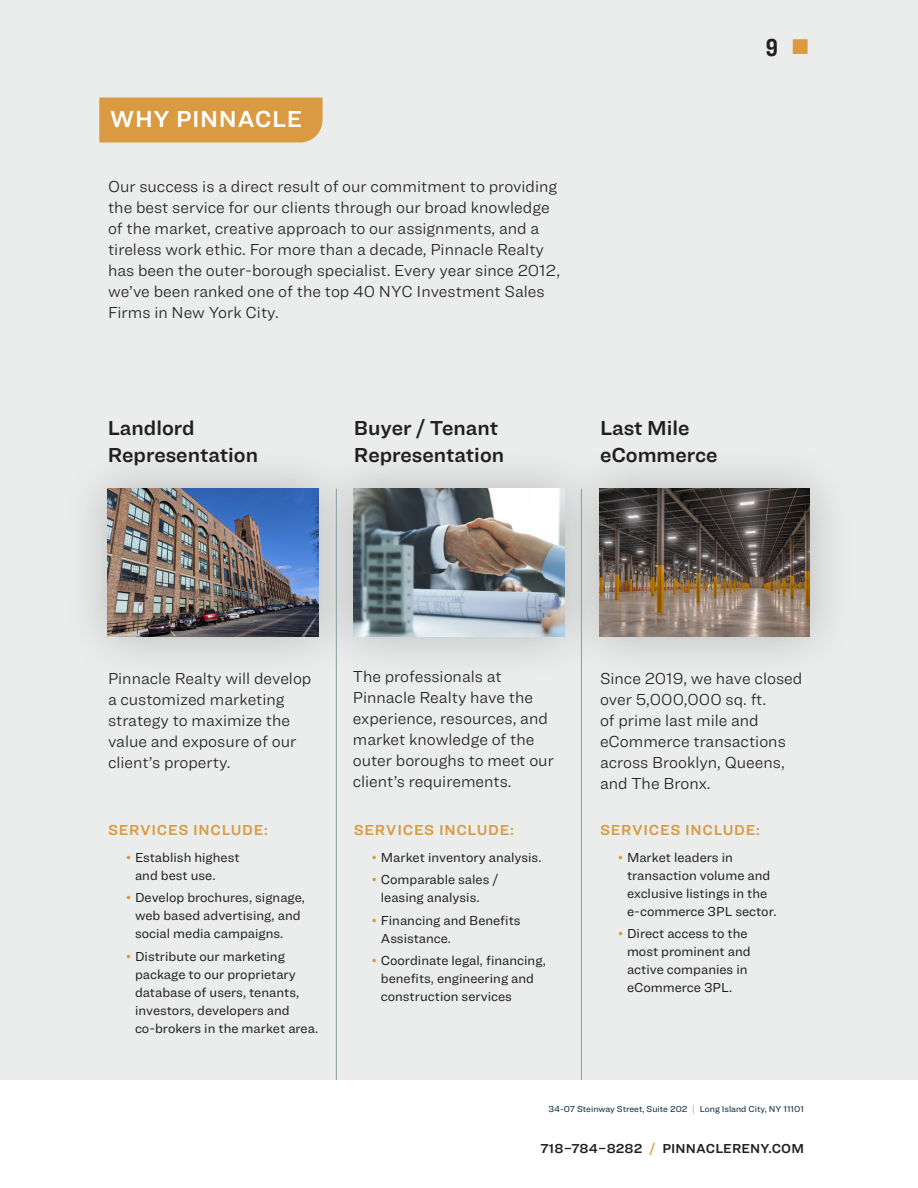
<style>
.page{position:relative;width:918px;height:1188px;background:#fff}
.page>*{position:absolute;margin:0;border:0;box-sizing:border-box;transform-origin:0 0}
.t1{font:700 25.5px "Ringside Compressed";color:#231f20}
.CP__Section_Title_16pt_Semibold_Paper__r{font:600 24px "Ringside";letter-spacing:.025em;color:#fff}
.CP__Heading_14pt_Semi_black{font:600 21px/27px "Ringside";color:#231f20}
.CP__Body_Paragraph_11pt_Light_black{font:300 16.5px/21px "Ringside";color:#231f20}
.CP__Heading_10pt_Semi_Gold{font:600 15px "Ringside";letter-spacing:.05em;color:#d99a41}
.t2{font:13.5px/18px "Ringside";color:#231f20}
.t3{font:600 13.5px "Ringside";letter-spacing:.01em;color:#231f20}
.t4{font:9px "Ringside";color:#002439}
.s1{color:#d99a41}
</style>
<div class="page">
<div style="left:0;top:0;width:918px;height:1080px;background:#eaedec"></div>
<div style="left:62px;top:443px;width:302px;height:239px;background:#231f20;opacity:.25"></div>
<img style="left:108px;top:488px;width:200px;height:149px">
<div style="left:308px;top:443px;width:302px;height:239px;background:#231f20;opacity:.25"></div>
<img style="left:354px;top:488px;width:200px;height:149px">
<div style="left:554px;top:443px;width:302px;height:239px;background:#231f20;opacity:.25"></div>
<img style="left:600px;top:488px;width:210px;height:149px">
<hr style="left:336px;top:488px;width:1px;height:592px;background:#889d9e">
<hr style="left:581px;top:488px;width:1px;height:592px;background:#889d9e">
<div style="left:99px;top:98px;width:224px;height:44px;background:#d99a41"></div>
<p class="CP__Section_Title_16pt_Semibold_Paper__r" style="left:110px;top:101px;width:194px">WHY PINNACLE</p>
<p class="CP__Body_Paragraph_11pt_Light_black" style="left:108px;top:176px;width:454px">Our success is a direct result of our commitment to providing the best service for our clients through our broad knowledge of the market, creative approach to our assignments, and a tireless work ethic. For more than a decade, Pinnacle Realty has been the outer-borough specialist. Every year since 2012, we’ve been ranked one of the top 40 NYC Investment Sales Firms in New York City.</p>
<p class="CP__Heading_14pt_Semi_black" style="left:108px;top:414px;width:152px">Landlord<br>Representation</p>
<p class="CP__Heading_14pt_Semi_black" style="left:354px;top:414px;width:152px">Buyer / Tenant<br>Representation</p>
<p class="CP__Heading_14pt_Semi_black" style="left:600px;top:414px;width:119px">Last Mile eCommerce</p>
<h1 class="t1" style="left:766px;top:30px;width:46px">9 <span class="s1">■</span></h1>
<p class="CP__Body_Paragraph_11pt_Light_black" style="left:108px;top:667px;width:205px">Pinnacle Realty will develop a customized marketing strategy to maximize the value and exposure of our client’s property.</p>
<p class="CP__Body_Paragraph_11pt_Light_black" style="left:353px;top:665px;width:203px">The professionals at<br>Pinnacle Realty have the experience, resources, and market knowledge of the outer boroughs to meet our client’s requirements.</p>
<p class="CP__Body_Paragraph_11pt_Light_black" style="left:600px;top:667px;width:204px">Since 2019, we have closed over 5,000,000 sq. ft.<br>of prime last mile and eCommerce transactions across Brooklyn, Queens, and The Bronx.</p>
<p class="CP__Heading_10pt_Semi_Gold" style="left:108px;top:819px;width:162px">SERVICES INCLUDE:</p>
<p class="t2" style="left:135px;top:848px;width:106px;text-indent:-9px"><span class="s1">•</span> Establish highest and best use.</p>
<p class="t2" style="left:135px;top:889px;width:172px;text-indent:-9px"><span class="s1">•</span> Develop brochures, signage, web based advertising, and social media campaigns.</p>
<p class="t2" style="left:135px;top:947px;width:183px;text-indent:-9px"><span class="s1">•</span> Distribute our marketing package to our proprietary database of users, tenants, investors, developers and co-brokers in the market area.</p>
<p class="CP__Heading_10pt_Semi_Gold" style="left:354px;top:819px;width:162px">SERVICES INCLUDE:</p>
<p class="t2" style="left:372px;top:848px;width:169px"><span class="s1">•</span> Market inventory analysis.</p>
<p class="t2" style="left:381px;top:871px;width:119px;text-indent:-9px"><span class="s1">•</span> Comparable sales / leasing analysis.</p>
<p class="t2" style="left:381px;top:911px;width:141px;text-indent:-9px"><span class="s1">•</span> Financing and Benefits<br>Assistance.</p>
<p class="t2" style="left:381px;top:952px;width:166px;text-indent:-9px"><span class="s1">•</span> Coordinate legal, financing, benefits, engineering and construction services</p>
<p class="CP__Heading_10pt_Semi_Gold" style="left:600px;top:819px;width:162px">SERVICES INCLUDE:</p>
<p class="t2" style="left:627px;top:848px;width:149px;text-indent:-9px"><span class="s1">•</span> Market leaders in transaction volume and exclusive listings in the e-commerce 3PL sector.</p>
<p class="t2" style="left:627px;top:925px;width:125px;text-indent:-9px"><span class="s1">•</span> Direct access to the most prominent and active companies in eCommerce 3PL.</p>
<p class="t4" style="left:548px;top:1103px;width:257px">34-07 Steinway Street, Suite 202 <span class="s1">|</span> Long Island City, NY 11101</p>
<p class="t3" style="left:541px;top:1138px;width:265px">718–784–8282 <span class="s1">/</span> PINNACLERENY.COM</p>
</div>
